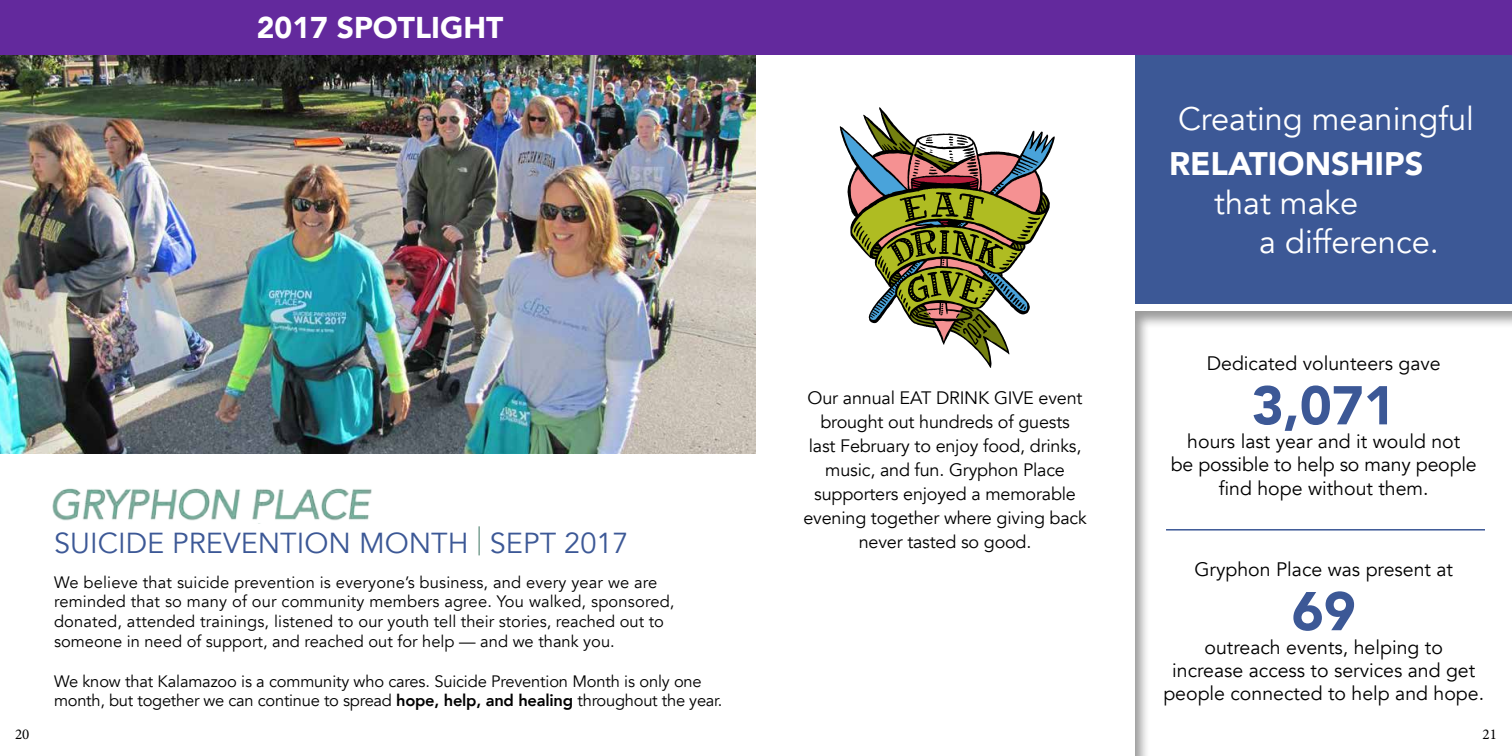
<style>
.page{position:relative;width:1512px;height:756px;background:#fff}
.page>*{position:absolute;margin:0;border:0;box-sizing:border-box;transform-origin:0 0}
.t1{font:900 54px "Avenir";color:#3c5896}
.t2{font:32.55px/39px "Avenir";color:#fff}
.t3{font:900 32.55px "Avenir";color:#fff}
.t4{font:900 31.95px "Avenir";color:#fff}
.t5{font:900 30px "Avenir";color:#fff}
.t6{font:28.95px "Avenir";color:#3c5896}
.t7{font:19.5px/23.4px "Avenir";color:#000;text-align:center}
.t8{font:18px/24px "Avenir";letter-spacing:-.01em;color:#000;text-align:center}
.t9{font:16.5px/19.8px "Avenir";color:#000}
.t10{font:15px "Minion Pro";color:#000}
.s1{font-weight:800}
</style>
<div class="page">
<img style="left:0;top:54px;width:756px;height:400px">
<div style="left:1136px;top:49px;width:376px;height:254px;background:#3c5896"></div>
<img style="left:52px;top:488px;width:320px;height:36px">
<svg style="left:841px;top:111px;width:213px;height:254px"></svg>
<hr style="left:478px;top:526px;width:2px;height:29px;background:#789e91">
<div style="left:0;top:0;width:1512px;height:54px;background:#63299d"></div>
<hr style="left:1166px;top:529px;width:319px;height:2px;background:#3c5896">
<h3 class="t4" style="left:238px;top:-3px;width:400px">COMMUNITY INITIATIVES</h3>
<h3 class="t5" style="left:257px;top:1px;width:248px">2017 SPOTLIGHT</h3>
<h3 class="t6" style="left:54px;top:525px;width:576px">SUICIDE PREVENTION MONTH SEPT 2017</h3>
<p class="t9" style="left:54px;top:572px;width:622px">We believe that suicide prevention is everyone’s business, and every year we are reminded that so many of our community members agree. You walked, sponsored, donated, attended trainings, listened to our youth tell their stories, reached out to someone in need of support, and reached out for help — and we thank you.</p>
<p class="t9" style="left:54px;top:671px;width:670px">We know that Kalamazoo is a community who cares. Suicide Prevention Month is only one month, but together we can continue to spread <span class="s1">hope, help, and healing</span> throughout the year.</p>
<p class="t8" style="left:803px;top:386px;width:285px">Our annual EAT DRINK GIVE event brought out hundreds of guests<br>last February to enjoy food, drinks, music, and fun. Gryphon Place supporters enjoyed a memorable evening together where giving back never tasted so good.</p>
<h2 class="t2" style="left:1178px;top:100px;width:298px">Creating meaningful</h2>
<h2 class="t3" style="left:1169px;top:136px;width:256px">RELATIONSHIPS</h2>
<h2 class="t2" style="left:1259px;top:184px;width:181px;text-indent:-45px">that make<br>a difference.</h2>
<p class="t7" style="left:1207px;top:352px;width:236px">Dedicated volunteers gave</p>
<h1 class="t1" style="left:1252px;top:359px;width:145px">3,071</h1>
<p class="t7" style="left:1171px;top:430px;width:307px">hours last year and it would not<br>be possible to help so many people find hope without them.</p>
<p class="t7" style="left:1194px;top:558px;width:260px">Gryphon Place was present at</p>
<h1 class="t1" style="left:1292px;top:565px;width:65px">69</h1>
<p class="t7" style="left:1163px;top:636px;width:322px">outreach events, helping to<br>increase access to services and get people connected to help and hope.</p>
<p class="t10" style="left:15px;top:724px;width:16px">20</p>
<p class="t10" style="left:1483px;top:724px;width:16px">21</p>
</div>
